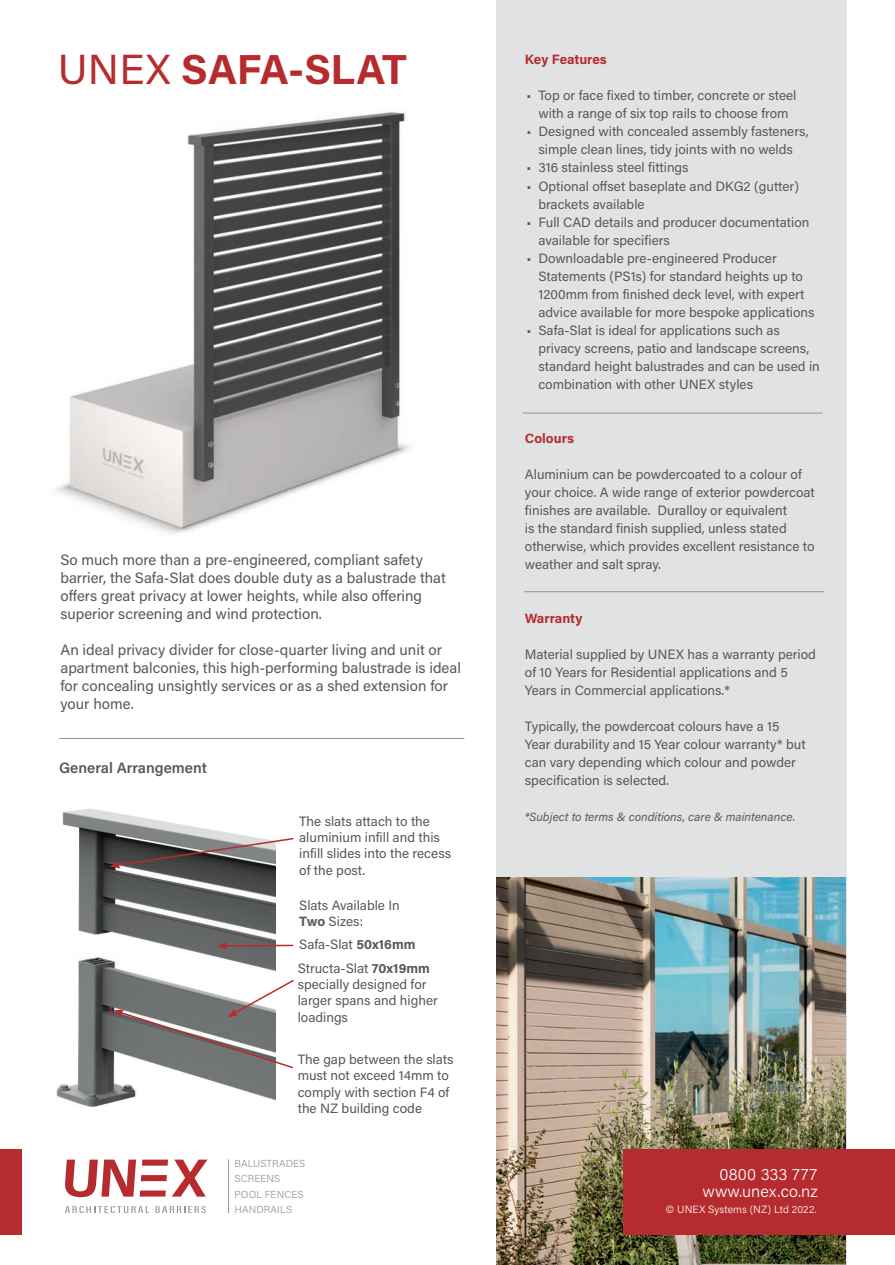
<style>
.page{position:relative;width:895px;height:1265px;background:#fff}
.page>*{position:absolute;margin:0;border:0;box-sizing:border-box;transform-origin:0 0}
.t1{font:700 42px "Acumin Pro";letter-spacing:-.01em;color:#b62c2e}
.body_left_align{font:300 16.5px "Acumin Pro";letter-spacing:.01em;color:#fff}
.Style_blurb{font:15px/18px "Acumin Pro";color:#57585a}
.t2{font:600 15px "Acumin Pro";color:#57585a}
.t3{font:13.5px/18px "Acumin Pro";color:#57585a}
.t4{font:700 13.5px "Acumin Pro";color:#b62c2e}
.t5{font:italic 12px "Acumin Pro";color:#57585a}
.body_left_align-2{font:300 10.5px "Acumin Pro";letter-spacing:.01em;color:#fff}
.body_left_align-3{font:300 10.2px "Acumin Pro";letter-spacing:.01em;color:#939598}
.s1{font-weight:400}
.s2{font-weight:700}
</style>
<div class="page">
<img style="left:55px;top:112px;width:355px;height:422px">
<img style="left:56px;top:808px;width:219px;height:299px">
<div style="left:496px;top:0;width:351px;height:1265px;background:#e1e2e4"></div>
<img style="left:496px;top:877px;width:350px;height:388px">
<div style="left:623px;top:1149px;width:272px;height:85px;background:#b62c2e"></div>
<div style="left:0;top:1149px;width:22px;height:85px;background:#b62c2e"></div>
<svg style="left:65px;top:1206px;width:84px;height:7px"></svg>
<svg style="left:156px;top:1206px;width:50px;height:7px"></svg>
<svg style="left:65px;top:1159px;width:142px;height:38px"></svg>
<hr style="left:228px;top:1159px;width:1px;height:53px;background:#939598">
<svg style="left:109px;top:837px;width:185px;height:31px;background:#777171"></svg>
<hr style="left:225px;top:944px;width:68px;height:2px;background:#b62c2e">
<svg style="left:217px;top:942px;width:10px;height:7px"></svg>
<svg style="left:110px;top:978px;width:184px;height:91px"></svg>
<hr style="left:59px;top:738px;width:405px;height:1px;background:#939598">
<hr style="left:523px;top:413px;width:299px;height:1px;background:#939598">
<hr style="left:524px;top:591px;width:300px;height:1px;background:#939598">
<p class="t1" style="left:58px;top:40px;width:351px"><span class="s1">UNEX</span> SAFA-SLAT</p>
<p class="Style_blurb" style="left:60px;top:550px;width:387px">So much more than a pre-engineered, compliant safety barrier, the Safa-Slat does double duty as a balustrade that offers great privacy at lower heights, while also offering superior screening and wind protection.</p>
<p class="Style_blurb" style="left:60px;top:640px;width:402px">An ideal privacy divider for close-quarter living and unit or apartment balconies, this high-performing balustrade is ideal for concealing unsightly services or as a shed extension for your home.</p>
<p class="t2" style="left:59px;top:757px;width:149px">General Arrangement</p>
<p class="t3" style="left:299px;top:812px;width:154px;line-height:16.2px">The slats attach to the aluminium infill and this infill slides into the recess of the post.</p>
<p class="t3" style="left:299px;top:896px;width:102px;line-height:16.2px">Slats Available In<br><span class="s2">Two</span> Sizes:</p>
<p class="t3" style="left:299px;top:934px;width:118px">Safa-Slat <span class="s2">50x16mm</span></p>
<p class="t3" style="left:298px;top:959px;width:142px;line-height:16.2px">Structa-Slat <span class="s2">70x19mm </span>specially designed for larger spans and higher loadings</p>
<p class="t3" style="left:298px;top:1050px;width:157px;line-height:16.2px">The gap between the slats must not exceed 14mm to comply with section F4 of the NZ building code</p>
<p class="body_left_align-3" style="left:234px;top:1156px;width:72px">BALUSTRADES</p>
<p class="body_left_align-3" style="left:234px;top:1171px;width:47px">SCREENS</p>
<p class="body_left_align-3" style="left:234px;top:1187px;width:71px">POOL FENCES</p>
<p class="body_left_align-3" style="left:234px;top:1202px;width:59px">HANDRAILS</p>
<p class="t4" style="left:525px;top:50px;width:84px">Key Features</p>
<p class="t3" style="left:526px;top:86px;width:271px;text-align:center">• Top or face fixed to timber, concrete or steel with a range of six top rails to choose from</p>
<p class="t3" style="left:526px;top:122px;width:284px;text-align:center">• Designed with concealed assembly fasteners, simple clean lines, tidy joints with no welds</p>
<p class="t3" style="left:526px;top:158px;width:164px">• 316 stainless steel fittings</p>
<p class="t3" style="left:538px;top:176px;width:262px;text-indent:-12px">• Optional offset baseplate and DKG2 (gutter) brackets available</p>
<p class="t3" style="left:538px;top:212px;width:272px;text-indent:-12px">• Full CAD details and producer documentation available for specifiers</p>
<p class="t3" style="left:538px;top:248px;width:278px;text-indent:-12px">• Downloadable pre-engineered Producer Statements (PS1s) for standard heights up to 1200mm from finished deck level, with expert advice available for more bespoke applications</p>
<p class="t3" style="left:538px;top:320px;width:283px;text-indent:-12px">• Safa-Slat is ideal for applications such as privacy screens, patio and landscape screens, standard height balustrades and can be used in combination with other UNEX styles</p>
<p class="t4" style="left:525px;top:428px;width:51px">Colours</p>
<p class="t3" style="left:525px;top:464px;width:291px">Aluminium can be powdercoated to a colour of your choice. A wide range of exterior powdercoat finishes are available. Duralloy or equivalent<br>is the standard finish supplied, unless stated otherwise, which provides excellent resistance to weather and salt spray.</p>
<p class="t4" style="left:525px;top:608px;width:59px">Warranty</p>
<p class="t3" style="left:525px;top:644px;width:293px">Material supplied by UNEX has a warranty period of 10 Years for Residential applications and 5<br>Years in Commercial applications.*</p>
<p class="t3" style="left:525px;top:716px;width:282px">Typically, the powdercoat colours have a 15<br>Year durability and 15 Year colour warranty* but can vary depending which colour and powder specification is selected.</p>
<p class="t5" style="left:525px;top:808px;width:272px">*Subject to terms &amp; conditions, care &amp; maintenance.</p>
<p class="body_left_align" style="left:719px;top:1162px;width:99px">0800 333 777</p>
<p class="body_left_align-2" style="left:666px;top:1202px;width:152px">© UNEX Systems (NZ) Ltd 2022.</p>
<p class="body_left_align" style="left:702px;top:1179px;width:117px">www.unex.co.nz</p>
</div>
